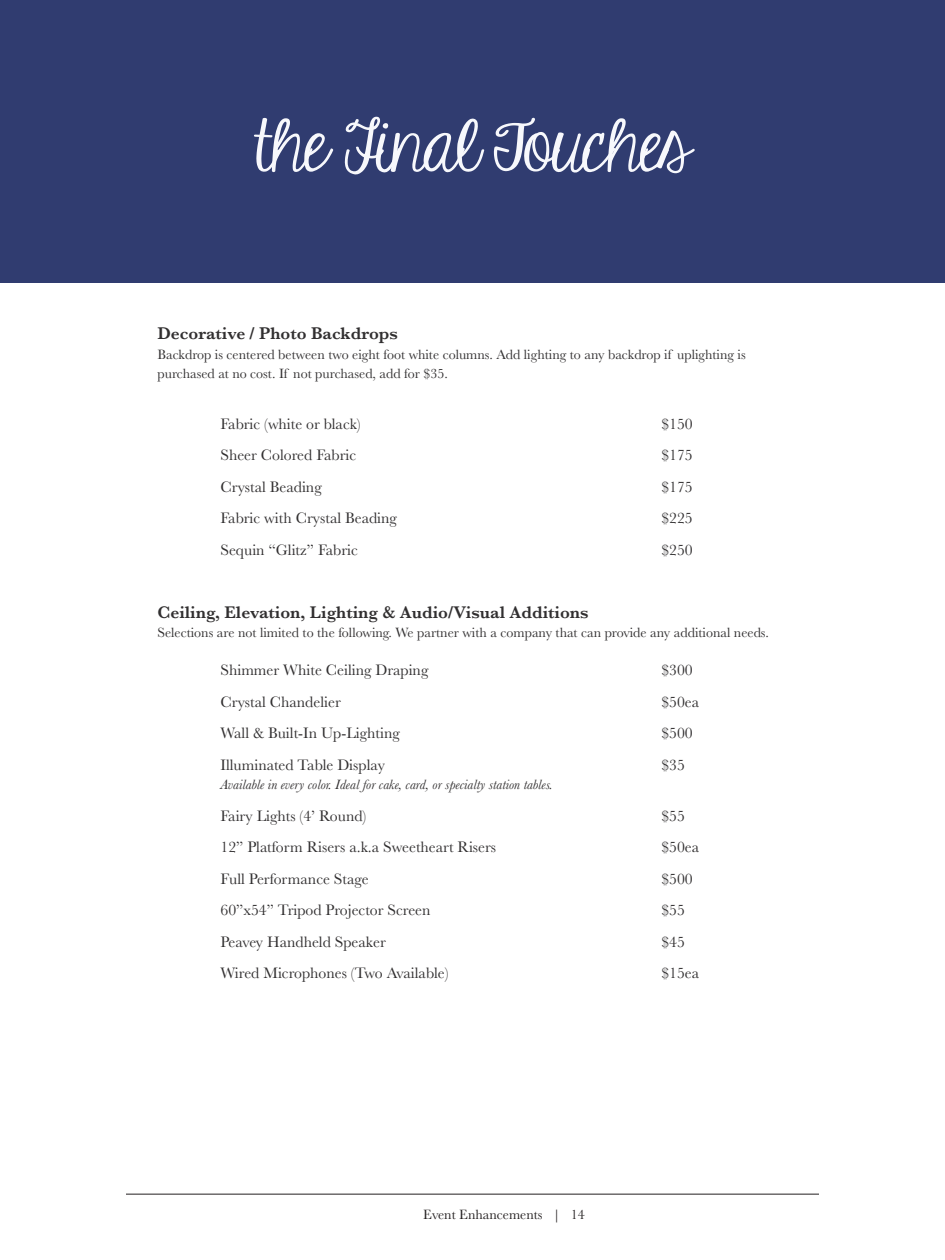
<style>
.page{position:relative;width:945px;height:1260px;background:#fff}
.page>*{position:absolute;margin:0;border:0;box-sizing:border-box;transform-origin:0 0}
.t1{font:75.6px "KG Eyes Wide Open";letter-spacing:-.03em;color:#f7f8fc;scale:1.11 1}
.t2{font:600 17.5px "Baskerville";color:#312f30}
.t3{font:15.75px "Baskerville";color:#312f30}
.t4{font:14px/19.2px "Baskerville";color:#312f30}
.t5{font:italic 14px "Baskerville";color:#312f30}
.t6{font:14px "Baskerville";color:#231f20}
</style>
<div class="page">
<hr style="left:126px;top:1194px;width:693px;height:1px;background:#231f20">
<div style="left:0;top:0;width:945px;height:282px;background:#303c70"></div>
<h1 class="t1" style="left:255px;top:107px;width:393px">the Final Touches</h1>
<p class="t2" style="left:158px;top:324px;width:242px">Decorative / Photo Backdrops</p>
<p class="t4" style="left:158px;top:344px;width:590px">Backdrop is centered between two eight foot white columns. Add lighting to any backdrop if uplighting is purchased at no cost. If not purchased, add for $35.</p>
<p class="t3" style="left:220px;top:414px;width:142px">Fabric (white or black)</p>
<p class="t3" style="left:662px;top:414px;width:33px">$150</p>
<p class="t3" style="left:220px;top:446px;width:137px">Sheer Colored Fabric</p>
<p class="t3" style="left:662px;top:446px;width:33px">$175</p>
<p class="t3" style="left:220px;top:477px;width:103px">Crystal Beading</p>
<p class="t3" style="left:662px;top:477px;width:33px">$175</p>
<p class="t3" style="left:220px;top:509px;width:178px">Fabric with Crystal Beading</p>
<p class="t3" style="left:662px;top:509px;width:33px">$225</p>
<p class="t3" style="left:220px;top:540px;width:139px">Sequin “Glitz” Fabric</p>
<p class="t3" style="left:662px;top:540px;width:33px">$250</p>
<p class="t2" style="left:158px;top:602px;width:433px">Ceiling, Elevation, Lighting &amp; Audio/Visual Additions</p>
<p class="t4" style="left:158px;top:623px;width:613px">Selections are not limited to the following. We partner with a company that can provide any additional needs.</p>
<p class="t3" style="left:220px;top:661px;width:209px">Shimmer White Ceiling Draping</p>
<p class="t3" style="left:662px;top:661px;width:33px">$300</p>
<p class="t3" style="left:220px;top:693px;width:122px">Crystal Chandelier</p>
<p class="t3" style="left:662px;top:693px;width:39px">$50ea</p>
<p class="t3" style="left:220px;top:724px;width:181px">Wall &amp; Built-In Up-Lighting</p>
<p class="t3" style="left:662px;top:724px;width:33px">$500</p>
<p class="t3" style="left:220px;top:756px;width:166px">Illuminated Table Display</p>
<p class="t3" style="left:662px;top:756px;width:25px">$35</p>
<p class="t5" style="left:220px;top:777px;width:334px">Available in every color. Ideal for cake, card, or specialty station tables.</p>
<p class="t3" style="left:220px;top:806px;width:147px">Fairy Lights (4’ Round)</p>
<p class="t3" style="left:662px;top:806px;width:25px">$55</p>
<p class="t3" style="left:220px;top:838px;width:277px">12” Platform Risers a.k.a Sweetheart Risers</p>
<p class="t3" style="left:662px;top:838px;width:39px">$50ea</p>
<p class="t3" style="left:220px;top:869px;width:150px">Full Performance Stage</p>
<p class="t3" style="left:662px;top:869px;width:33px">$500</p>
<p class="t3" style="left:220px;top:901px;width:212px">60”x54” Tripod Projector Screen</p>
<p class="t3" style="left:662px;top:901px;width:25px">$55</p>
<p class="t3" style="left:220px;top:932px;width:167px">Peavey Handheld Speaker</p>
<p class="t3" style="left:662px;top:932px;width:25px">$45</p>
<p class="t3" style="left:220px;top:964px;width:230px">Wired Microphones (Two Available)</p>
<p class="t3" style="left:662px;top:964px;width:39px">$15ea</p>
<p class="t6" style="left:423px;top:1206px;width:163px">Event Enhancements | 14</p>
</div>
